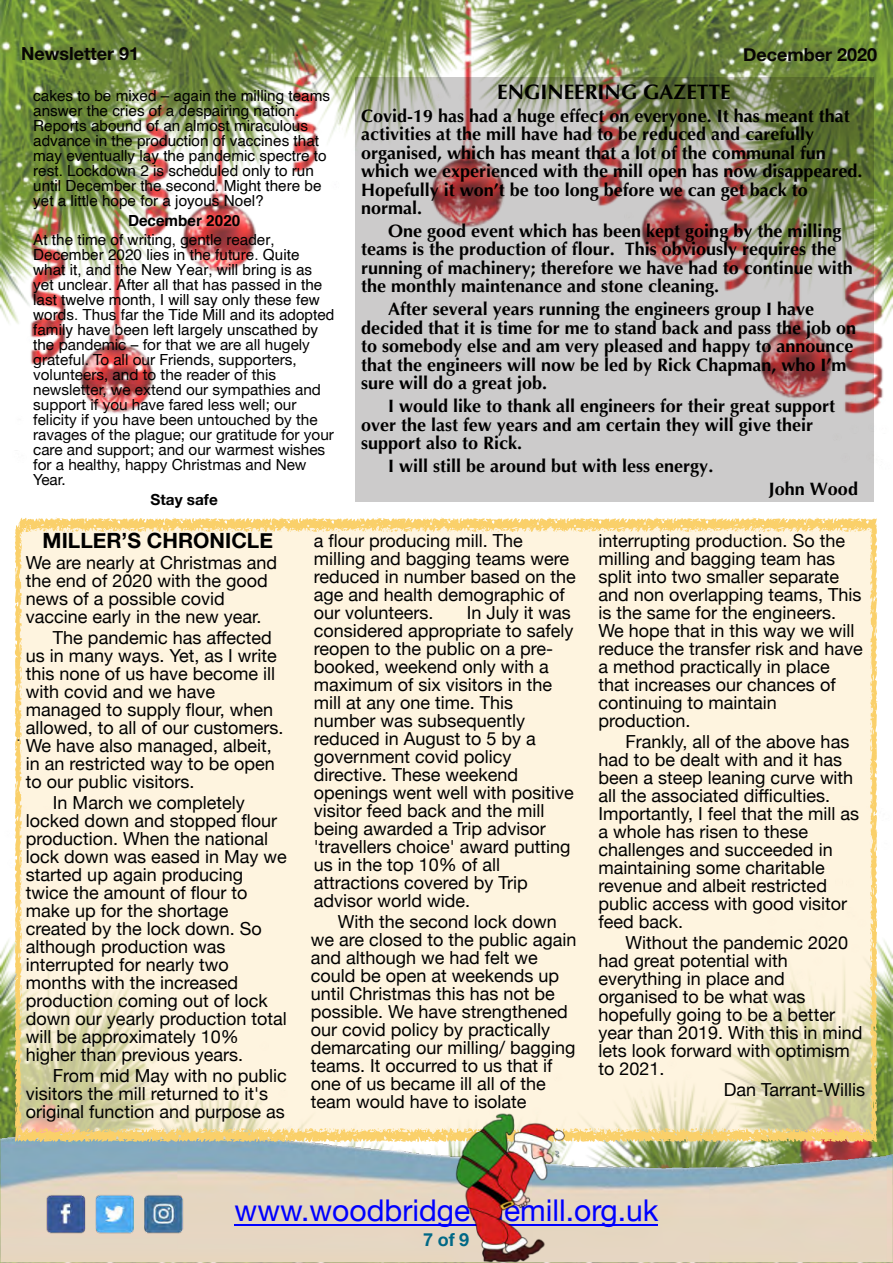
<style>
.page{position:relative;width:893px;height:1263px;background:#fff}
.page>*{position:absolute;margin:0;border:0;box-sizing:border-box;transform-origin:0 0}
.t1{font:30px "Helvetica Neue";color:#00f}
.t2{font:700 21px "Optima";color:#000}
.t3{font:700 21px "Helvetica Neue";color:#000}
.t4{font:18px/18px "Helvetica Neue";color:#000}
.t5{font:700 18px/18.5px "Optima";color:#000}
.t6{font:700 18px "Helvetica Neue";color:#070504}
.t7{font:700 18px "Helvetica Neue";color:#006886}
.t8{font:15.3px/15px "Helvetica";color:#000}
.t9{font:15.3px/15px "Helvetica Neue";color:#000}
.t10{font:700 15.3px "Helvetica";color:#000}
.t11{font:700 15.3px "Helvetica Neue";color:#000}
.t12{font:15px "Helvetica Neue";color:#2f2e2c}
.s1{font-family:"Helvetica"}
</style>
<div class="page">
<img style="left:0;top:0;width:892px;height:469px">
<img style="left:0;top:939px;width:892px;height:190px">
<img style="left:0;top:1129px;width:892px;height:134px">
<img style="left:46px;top:1194px;width:137px;height:41px">
<hr style="left:234px;top:1224px;width:424px;height:2px;background:#00f">
<svg style="left:13px;top:517px;width:866px;height:630px;background:#faf0d7"></svg>
<div style="left:355px;top:77px;width:518px;height:424px;background:#0d0707;opacity:.21"></div>
<img style="left:402px;top:1081px;width:183px;height:182px">
<p class="t6" style="left:21px;top:42px;width:119px">Newsletter 91</p>
<p class="t6" style="left:743px;top:43px;width:136px">December 2020</p>
<p class="t8" style="left:33px;top:89px;width:298px">cakes to be mixed – again the milling teams answer the cries of a despairing nation.<br>Reports abound of an almost miraculous advance in the production of vaccines that may eventually lay the pandemic spectre to rest. Lockdown 2 is scheduled only to run until December the second. Might there be yet a little hope for a joyous Noel?</p>
<p class="t10" style="left:128px;top:214px;width:114px">December 2020</p>
<p class="t8" style="left:33px;top:233px;width:303px">At the time of writing, gentle reader, December 2020 lies in the future. Quite what it, and the New Year, will bring is as yet unclear. After all that has passed in the last twelve month, I will say only these few words. Thus far the Tide Mill and its adopted family have been left largely unscathed by</p>
<p class="t9" style="left:33px;top:337px;width:302px"><span class="s1">the</span> pandemic – for that we are all hugely grateful. To all our Friends, supporters, volunteers, and to the reader of this newsletter, we extend our sympathies and support if you have fared less well; our felicity if you have been untouched by the ravages of the plague; our gratitude for your care and support; and our warmest wishes for a healthy, happy Christmas and New Year.</p>
<p class="t11" style="left:151px;top:490px;width:69px">Stay safe</p>
<p class="t2" style="left:497px;top:80px;width:235px">ENGINEERING GAZETTE</p>
<p class="t5" style="left:361px;top:107px;width:503px">Covid-19 has had a huge effect on everyone. It has meant that activities at the mill have had to be reduced and carefully organised, which has meant that a lot of the communal fun which we experienced with the mill open has now disappeared.<br>Hopefully it won’t be too long before we can get back to normal.</p>
<p class="t5" style="left:361px;top:222px;width:493px;text-indent:27px">One good event which has been kept going by the milling teams is the production of flour. This obviously requires the running of machinery; therefore we have had to continue with the monthly maintenance and stone cleaning.</p>
<p class="t5" style="left:361px;top:300px;width:496px;text-indent:27px">After several years running the engineers group I have decided that it is time for me to stand back and pass the job on to somebody else and am very pleased and happy to announce that the engineers will now be led by Rick Chapman, who I’m sure will do a great job.</p>
<p class="t5" style="left:361px;top:397px;width:475px;text-indent:27px">I would like to thank all engineers for their great support over the last few years and am certain they will give their support also to Rick.</p>
<p class="t5" style="left:388px;top:457px;width:327px">I will still be around but with less energy.</p>
<p class="t5" style="left:768px;top:480px;width:91px">John Wood</p>
<p class="t3" style="left:43px;top:528px;width:232px">MILLER’S CHRONICLE</p>
<p class="t4" style="left:26px;top:554px;width:253px">We are nearly at Christmas and the end of 2020 with the good news of a possible covid vaccine early in the new year.</p>
<p class="t4" style="left:26px;top:629px;width:259px;text-indent:27px">The pandemic has affected us in many ways. Yet, as I write this none of us have become ill with covid and we have managed to supply flour, when allowed, to all of our customers.<br>We have also managed, albeit, in an restricted way to be open to our public visitors.</p>
<p class="t4" style="left:26px;top:794px;width:262px;text-indent:27px">In March we completely locked down and stopped flour production. When the national lock down was eased in May we started up again producing twice the amount of flour to make up for the shortage created by the lock down. So although production was interrupted for nearly two months with the increased production coming out of lock down our yearly production total will be approximately 10% higher than previous years.</p>
<p class="t4" style="left:26px;top:1067px;width:262px;text-indent:27px">From mid May with no public visitors the mill returned to it's original function and purpose as</p>
<p class="t12" style="left:16px;top:727px;width:6px">.</p>
<p class="t4" style="left:314px;top:531px;width:264px">a flour producing mill. The milling and bagging teams were reduced in number based on the age and health demographic of our volunteers.</p>
<p class="t4" style="left:314px;top:603px;width:261px;text-indent:153px">In July it was considered appropriate to safely reopen to the public on a pre&shy;booked, weekend only with a maximum of six visitors in the mill at any one time. This number was subsequently reduced in August to 5 by a government covid policy directive. These weekend openings went well with positive visitor feed back and the mill being awarded a Trip advisor 'travellers choice' award putting us in the top 10% of all attractions covered by Trip advisor world wide.</p>
<p class="t4" style="left:311px;top:912px;width:267px;text-indent:27px">With the second lock down we are closed to the public again and although we had felt we could be open at weekends up until Christmas this has not be possible. We have strengthened our covid policy by practically demarcating our milling/ bagging teams. It occurred to us that if one of us became ill all of the team would have to isolate</p>
<p class="t4" style="left:598px;top:531px;width:266px">interrupting production. So the milling and bagging team has split into two smaller separate and non overlapping teams, This is the same for the engineers.<br>We hope that in this way we will reduce the transfer risk and have a method practically in place that increases our chances of continuing to maintain production.</p>
<p class="t4" style="left:598px;top:732px;width:262px;text-indent:27px">Frankly, all of the above has had to be dealt with and it has been a steep leaning curve with all the associated difficulties.<br>Importantly, I feel that the mill as a whole has risen to these challenges and succeeded in maintaining some charitable revenue and albeit restricted public access with good visitor feed back.</p>
<p class="t4" style="left:598px;top:933px;width:265px;text-indent:27px">Without the pandemic 2020 had great potential with everything in place and organised to be what was hopefully going to be a better year than 2019. With this in mind lets look forward with optimism to 2021.</p>
<p class="t4" style="left:723px;top:1080px;width:143px">Dan Tarrant-Willis</p>
<h1 class="t1" style="left:234px;top:1193px;width:425px">www.woodbridgetidemill.org.uk</h1>
<p class="t7" style="left:423px;top:1228px;width:48px">7 of9</p>
</div>
